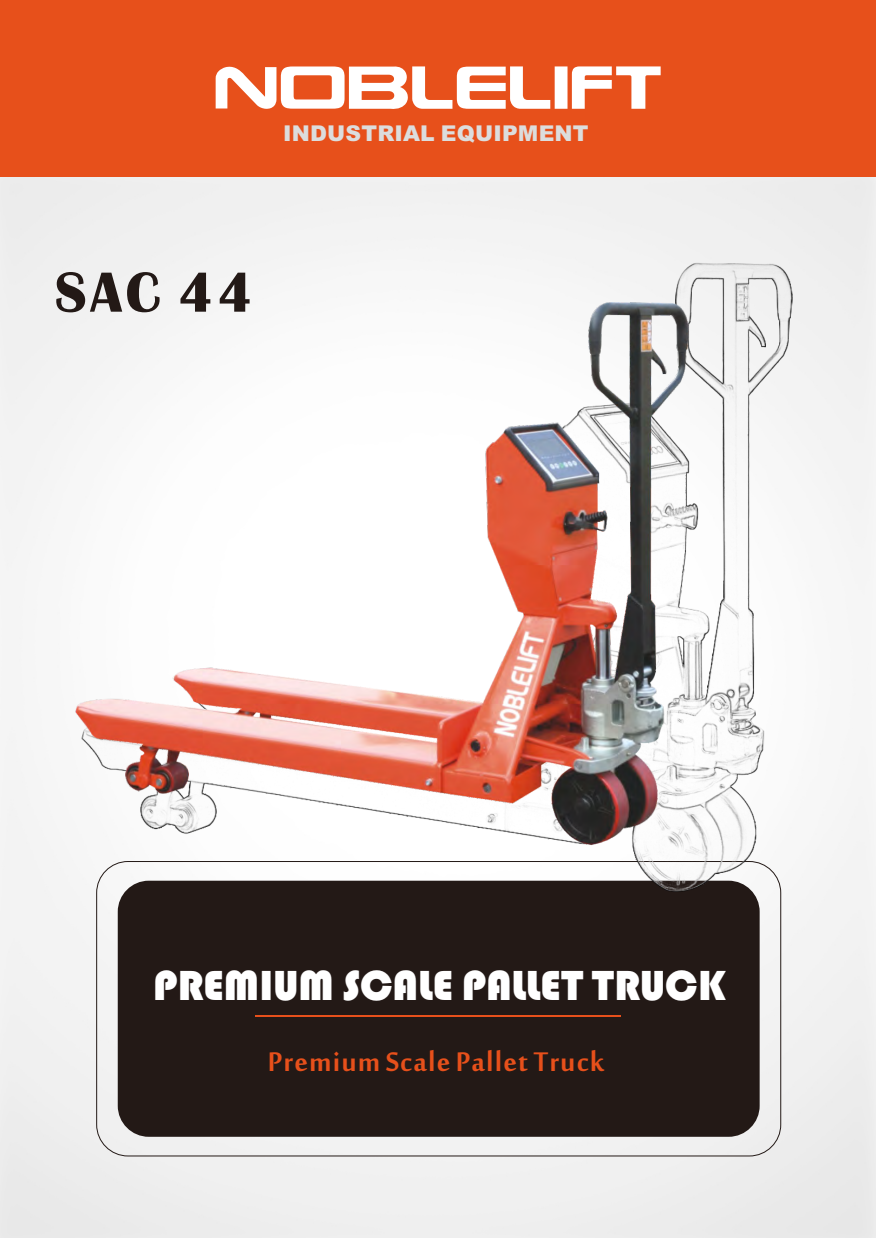
<style>
.page{position:relative;width:876px;height:1238px;background:#fff}
.page>*{position:absolute;margin:0;border:0;box-sizing:border-box;transform-origin:0 0}
.t1{font:700 58.5px "Britannic";color:#231916}
.t2{font:43.65px "Bauhaus 93";letter-spacing:-.005em;color:#fff}
.t3{font:41.4px "Mool Boran";letter-spacing:.025em;color:#e7501b}
.t4{font:900 21.75px "Arial";letter-spacing:.01em;color:#dcdddd}
</style>
<div class="page">
<div style="left:0;top:176px;width:876px;height:1061px;background:#f0f0f0"></div>
<div style="left:0;top:0;width:876px;height:176px;background:#e7501b"></div>
<div style="left:118px;top:880px;width:642px;height:256px;background:#231916;border-radius:31px"></div>
<hr style="left:255px;top:1015px;width:365px;height:1px;background:#e7501b">
<svg style="left:216px;top:66px;width:445px;height:43px"></svg>
<img style="left:59px;top:248px;width:753px;height:656px">
<img style="left:65px;top:288px;width:629px;height:568px">
<p class="t4" style="left:283px;top:126px;width:307px">INDUSTRIAL EQUIPMENT</p>
<h1 class="t1" style="left:55px;top:272px;width:200px">SAC 44</h1>
<p class="t2" style="left:153px;top:960px;width:574px">PREMIUM SCALE PALLET TRUCK</p>
<p class="t3" style="left:268px;top:1032px;width:338px">Premium Scale Pallet Truck</p>
</div>
